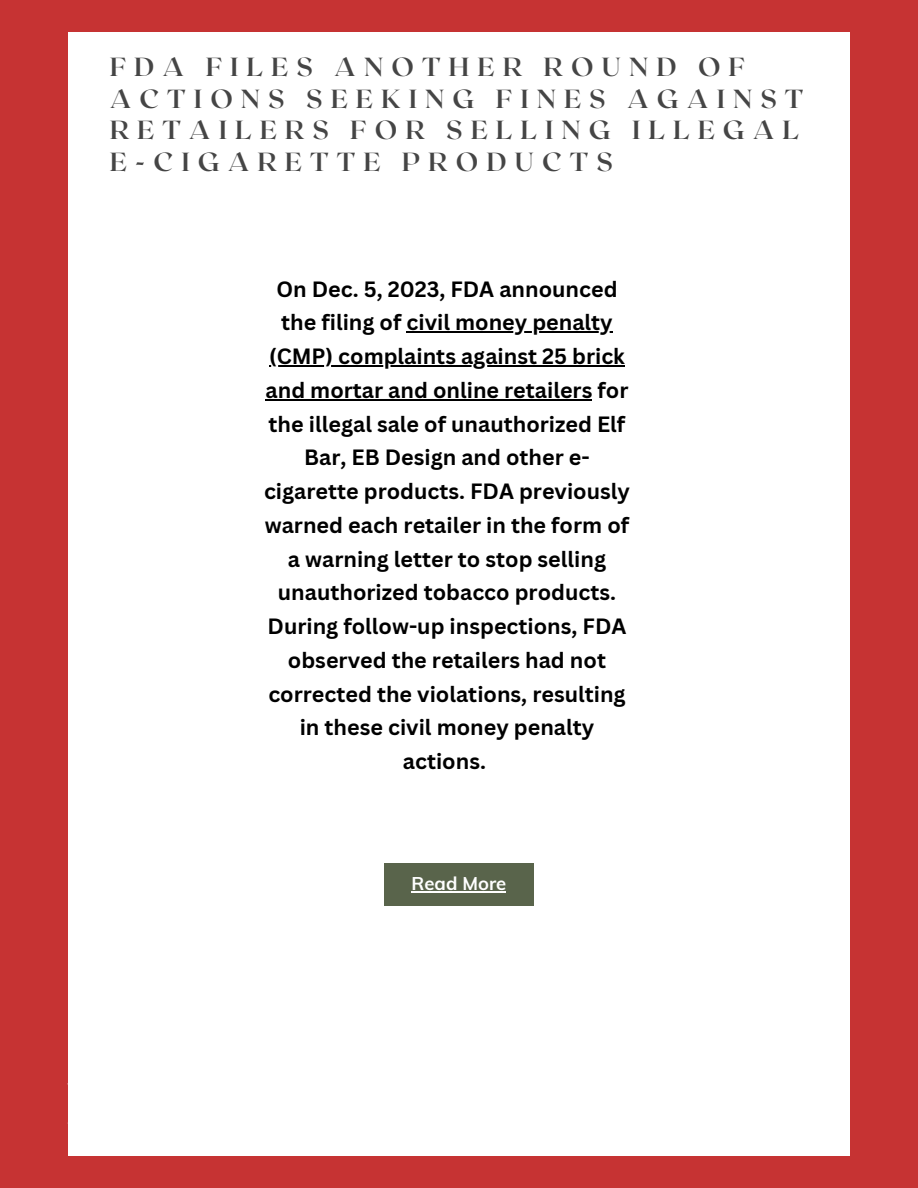
<style>
.page{position:relative;width:918px;height:1188px;background:#c63333}
.page>*{position:absolute;margin:0;border:0;box-sizing:border-box;transform-origin:0 0}
.t1{font:700 26.1px/31.5px "Roxborough CF";letter-spacing:.31em;color:#454545}
.t2{font:700 21.45px/33.8px "Canva Sans";color:#000;text-align:center}
.t3{font:700 18.45px "Muli";color:#fff}
</style>
<div class="page">
<div style="left:68px;top:32px;width:782px;height:1124px;background:#fff"></div>
<hr style="left:407px;top:331px;width:206px;height:2px;background:#000">
<hr style="left:269px;top:365px;width:356px;height:1px;background:#000">
<hr style="left:266px;top:399px;width:326px;height:1px;background:#000">
<div style="left:384px;top:863px;width:150px;height:43px;background:#59644b"></div>
<hr style="left:412px;top:891px;width:94px;height:1px;background:#fff">
<p class="t1" style="left:110px;top:50px;width:695px">FDA FILES ANOTHER ROUND OF<br>ACTIONS SEEKING FINES AGAINST<br>RETAILERS FOR SELLING ILLEGAL<br>E-CIGARETTE PRODUCTS</p>
<p class="t2" style="left:264px;top:271px;width:367px">On Dec. 5, 2023, FDA announced the filing of civil money penalty (CMP) complaints against 25 brick and mortar and online retailers for the illegal sale of unauthorized Elf<br>Bar, EB Design and other e&shy;cigarette products. FDA previously warned each retailer in the form of a warning letter to stop selling unauthorized tobacco products.<br>During follow-up inspections, FDA observed the retailers had not corrected the violations, resulting in these civil money penalty actions.</p>
<p class="t3" style="left:412px;top:872px;width:96px">Read More</p>
</div>
